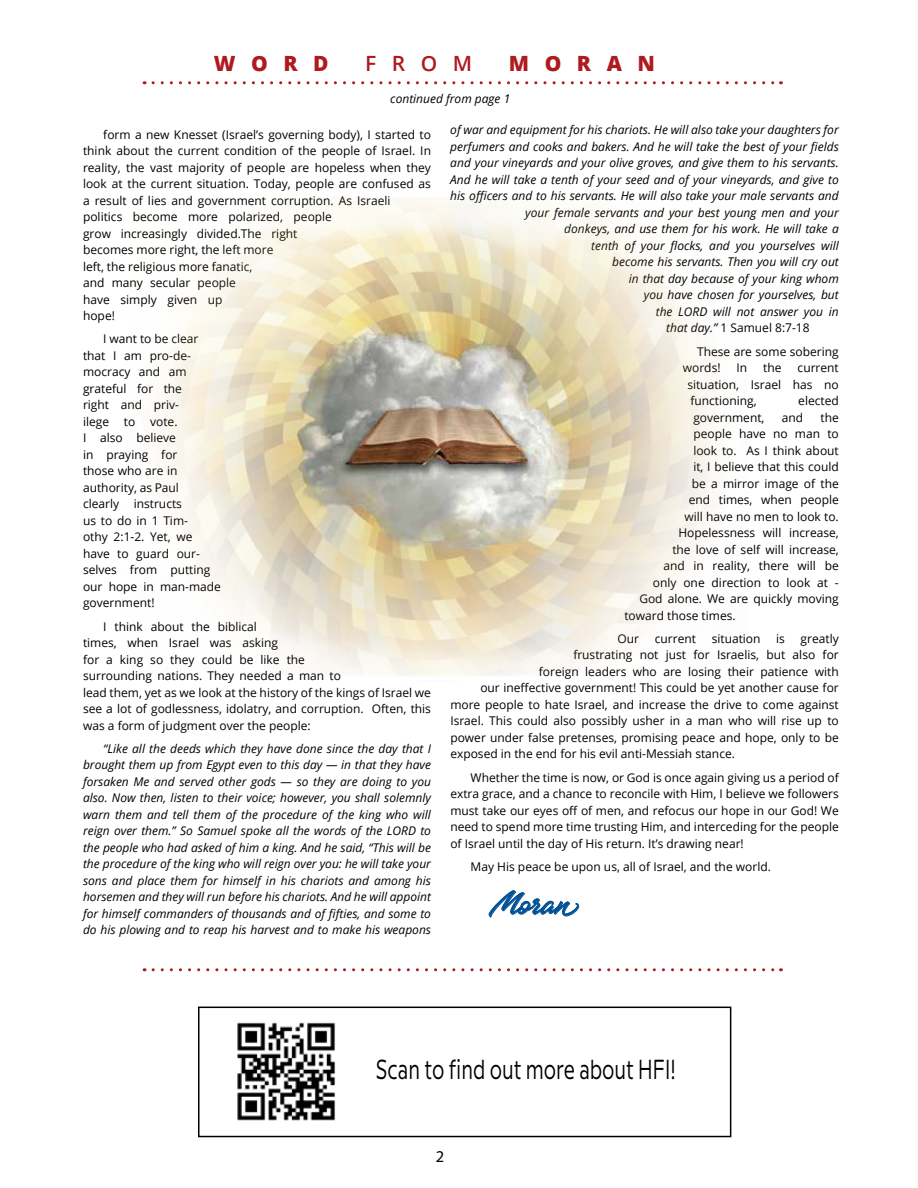
<style>
.page{position:relative;width:918px;height:1188px;background:#fff}
.page>*{position:absolute;margin:0;border:0;box-sizing:border-box;transform-origin:0 0}
.t1{font:30.3px "Hangbird";letter-spacing:.01em;color:#005095}
.t2{font:27.45px "Milliard";color:#000;scale:.71 1}
.t3{font:800 21px "Open Sans";letter-spacing:.74em;color:#ae1b1f}
.t4{font:600 21px "Open Sans";color:#ae1b1f}
.t5{font:16.5px "Myriad Pro";color:#000}
.t6{font:12px/16.5px "Open Sans";color:#000}
.t7{font:italic 12px/16.5px "Open Sans";color:#000;text-align:justify}
.s1{font-style:italic}
</style>
<div class="page">
<svg style="left:488px;top:890px;width:91px;height:28px"></svg>
<svg style="left:153px;top:81px;width:628px;height:3px"></svg>
<svg style="left:153px;top:968px;width:628px;height:3px"></svg>
<img style="left:237px;top:1022px;width:99px;height:99px">
<div style="left:198px;top:1007px;width:533px;height:130px;border:2px solid #000"></div>
<img style="left:163px;top:197px;width:553px;height:478px">
<h3 class="t3" style="left:214px;top:47px;width:116px">WORD</h3>
<h3 class="t4" style="left:365px;top:49px;width:109px">FROM</h3>
<h3 class="t3" style="left:509px;top:47px;width:148px">MORAN</h3>
<p class="t7" style="left:390px;top:90px;width:121px">continued from page 1</p>
<p class="t7" style="left:450px;top:121px;width:390px">of war and equipment for his chariots. He will also take your daughters for</p>
<p class="t7" style="left:450px;top:138px;width:390px">perfumers and cooks and bakers. And he will take the best of your fields</p>
<p class="t7" style="left:450px;top:154px;width:390px">and your vineyards and your olive groves, and give them to his servants.</p>
<p class="t7" style="left:450px;top:171px;width:390px">And he will take a tenth of your seed and of your vineyards, and give to</p>
<p class="t7" style="left:450px;top:187px;width:390px">his officers and to his servants. He will also take your male servants and</p>
<p class="t7" style="left:525px;top:204px;width:315px">your female servants and your best young men and your</p>
<p class="t7" style="left:564px;top:220px;width:276px">donkeys, and use them for his work. He will take a</p>
<p class="t7" style="left:591px;top:237px;width:249px">tenth of your flocks, and you yourselves will</p>
<p class="t7" style="left:612px;top:253px;width:228px">become his servants. Then you will cry out</p>
<p class="t7" style="left:629px;top:270px;width:212px">in that day because of your king whom</p>
<p class="t7" style="left:644px;top:286px;width:196px">you have chosen for yourselves, but</p>
<p class="t7" style="left:656px;top:303px;width:185px">the LORD will not answer you in</p>
<p class="t6" style="left:666px;top:319px;width:145px"><span class="s1">that day.”</span> 1 Samuel 8:7-18</p>
<p class="t6" style="left:683px;top:343px;width:157px;text-indent:14px">These are some sobering words!</p>
<p class="t6" style="left:83px;top:126px;width:350px;text-indent:20px">form a new Knesset (Israel’s governing body), I started to think about the current condition of the people of Israel. In reality, the vast majority of people are hopeless when they look at the current situation. Today, people are confused as a result of lies and government corruption. As Israeli politics become more polarized, people<br>grow increasingly divided.The right<br>becomes more right, the left more<br>left, the religious more fanatic,<br>and many secular people<br>have simply given up<br>hope!</p>
<p class="t6" style="left:83px;top:331px;width:139px;text-indent:20px">I want to be clear that I am pro-de&shy;mocracy and am grateful for the<br>right and priv-<br>ilege to vote.<br>I also believe<br>in praying for<br>those who are in authority, as Paul<br>clearly instructs<br>us to do in 1 Tim-<br>othy 2:1-2. Yet, we have to guard our&shy;selves from putting our hope in man-made government!</p>
<p class="t6" style="left:83px;top:618px;width:350px;text-indent:20px">I think about the biblical<br>times, when Israel was asking<br>for a king so they could be like the<br>surrounding nations. They needed a man to<br>lead them, yet as we look at the history of the kings of Israel we see a lot of godlessness, idolatry, and corruption. Often, this was a form of judgment over the people:</p>
<p class="t7" style="left:83px;top:740px;width:350px;text-indent:20px">“Like all the deeds which they have done since the day that I brought them up from Egypt even to this day — in that they have forsaken Me and served other gods — so they are doing to you also. Now then, listen to their voice; however, you shall solemnly warn them and tell them of the procedure of the king who will reign over them.” So Samuel spoke all the words of the LORD to the people who had asked of him a king. And he said, “This will be the procedure of the king who will reign over you: he will take your sons and place them for himself in his chariots and among his horsemen and they will run before his chariots. And he will appoint for himself commanders of thousands and of fifties, and some to do his plowing and to reap his harvest and to make his weapons</p>
<p class="t6" style="left:737px;top:359px;width:12px">In</p>
<p class="t6" style="left:763px;top:359px;width:20px">the</p>
<p class="t6" style="left:687px;top:359px;width:153px;text-align:justify;text-indent:110px">current situation, Israel has no functioning,</p>
<p class="t6" style="left:798px;top:392px;width:42px">elected</p>
<p class="t6" style="left:693px;top:409px;width:73px">government,</p>
<p class="t6" style="left:782px;top:409px;width:23px">and</p>
<p class="t6" style="left:821px;top:409px;width:20px">the</p>
<p class="t6" style="left:693px;top:425px;width:147px">people have no man to</p>
<p class="t6" style="left:693px;top:442px;width:147px">look to. As I think about</p>
<p class="t6" style="left:693px;top:458px;width:147px">it, I believe that this could</p>
<p class="t6" style="left:692px;top:475px;width:148px">be a mirror image of the</p>
<p class="t6" style="left:689px;top:491px;width:152px">end times, when people</p>
<p class="t6" style="left:684px;top:508px;width:156px">will have no men to look to.</p>
<p class="t6" style="left:678px;top:524px;width:162px">Hopelessness will increase,</p>
<p class="t6" style="left:672px;top:541px;width:168px">the love of self will increase,</p>
<p class="t6" style="left:663px;top:557px;width:177px">and in reality, there will be</p>
<p class="t6" style="left:653px;top:574px;width:188px">only one direction to look at -</p>
<p class="t6" style="left:639px;top:590px;width:201px">God alone. We are quickly moving</p>
<p class="t6" style="left:624px;top:607px;width:113px">toward those times.</p>
<p class="t6" style="left:618px;top:630px;width:23px">Our</p>
<p class="t6" style="left:655px;top:630px;width:43px">current</p>
<p class="t6" style="left:712px;top:630px;width:50px">situation</p>
<p class="t6" style="left:776px;top:630px;width:10px">is</p>
<p class="t6" style="left:801px;top:630px;width:40px">greatly</p>
<p class="t6" style="left:573px;top:646px;width:267px">frustrating not just for Israelis, but also for</p>
<p class="t6" style="left:539px;top:663px;width:302px">foreign leaders who are losing their patience with</p>
<p class="t6" style="left:480px;top:679px;width:360px">our ineffective government! This could be yet another cause for</p>
<p class="t6" style="left:450px;top:696px;width:390px">more people to hate Israel, and increase the drive to come against</p>
<p class="t6" style="left:450px;top:712px;width:390px">Israel. This could also possibly usher in a man who will rise up to</p>
<p class="t6" style="left:450px;top:729px;width:390px">power under false pretenses, promising peace and hope, only to be</p>
<p class="t6" style="left:450px;top:745px;width:286px">exposed in the end for his evil anti-Messiah stance.</p>
<p class="t6" style="left:450px;top:769px;width:390px;text-align:justify;text-indent:20px">Whether the time is now, or God is once again giving us a period of extra grace, and a chance to reconcile with Him, I believe we followers must take our eyes off of men, and refocus our hope in our God! We need to spend more time trusting Him, and interceding for the people of Israel until the day of His return. It’s drawing near!</p>
<p class="t6" style="left:471px;top:858px;width:302px">May His peace be upon us, all of Israel, and the world.</p>
<h1 class="t1" style="left:489px;top:879px;width:90px">Moran</h1>
<h2 class="t2" style="left:376px;top:1050px;width:424px">Scan to find out more about HFI!</h2>
<h3 class="t5" style="left:436px;top:1147px;width:10px">2</h3>
</div>
